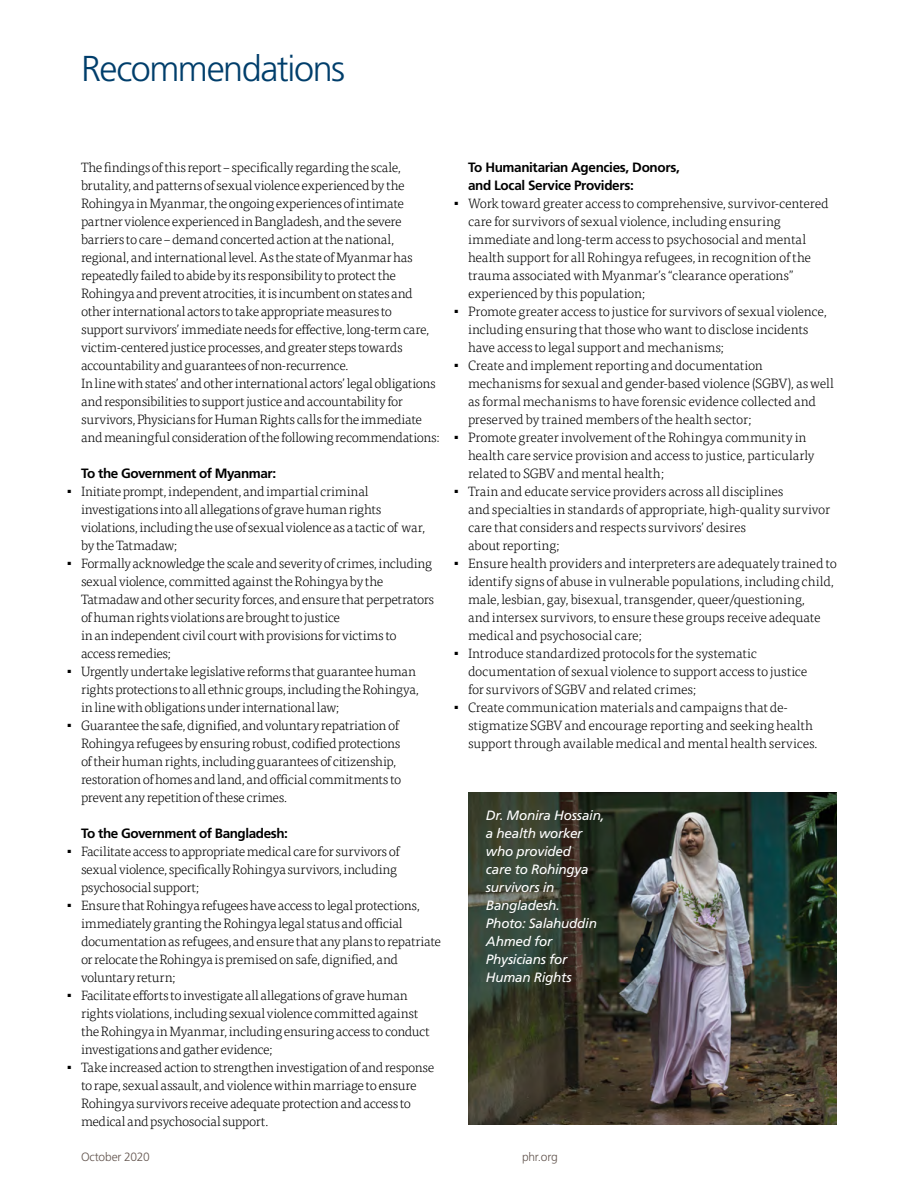
<style>
.page{position:relative;width:918px;height:1188px;background:#fff}
.page>*{position:absolute;margin:0;border:0;box-sizing:border-box;transform-origin:0 0}
.t1{font:300 36px "Frutiger LT Std";letter-spacing:-.04em;color:#003e6b}
.t2{font:300 13.5px/18px "Tisa OT";letter-spacing:-.02em;color:#000}
.t3{font:italic 13.5px/18px "Frutiger LT Std";letter-spacing:-.02em;color:#fff}
.t4{font:700 13.5px/18px "Frutiger LT Std";letter-spacing:-.03em;color:#000}
.t5{font:300 12px "Frutiger LT Std";letter-spacing:-.015em;color:#63554f}
</style>
<div class="page">
<img style="left:468px;top:792px;width:369px;height:333px">
<h1 class="t1" style="left:81px;top:48px;width:266px">Recommendations</h1>
<p class="t2" style="left:81px;top:158px;width:360px">The findings of this report – specifically regarding the scale, brutality, and patterns of sexual violence experienced by the Rohingya in Myanmar, the ongoing experiences of intimate partner violence experienced in Bangladesh, and the severe barriers to care – demand concerted action at the national, regional, and international level. As the state of Myanmar has repeatedly failed to abide by its responsibility to protect the Rohingya and prevent atrocities, it is incumbent on states and other international actors to take appropriate measures to<br>support survivors’ immediate needs for effective, long-term care, victim-centered justice processes, and greater steps towards accountability and guarantees of non-recurrence.<br>In line with states’ and other international actors’ legal obligations and responsibilities to support justice and accountability for survivors, Physicians for Human Rights calls for the immediate and meaningful consideration of the following recommendations:</p>
<p class="t4" style="left:81px;top:464px;width:197px">To the Government of Myanmar:</p>
<p class="t2" style="left:81px;top:482px;width:346px;text-indent:-14px"><sup>▪</sup> Initiate prompt, independent, and impartial criminal investigations into all allegations of grave human rights violations, including the use of sexual violence as a tactic of war, by the Tatmadaw;</p>
<p class="t2" style="left:81px;top:554px;width:355px;text-indent:-14px"><sup>▪</sup> Formally acknowledge the scale and severity of crimes, including sexual violence, committed against the Rohingya by the Tatmadaw and other security forces, and ensure that perpetrators of human rights violations are brought to justice<br>in an independent civil court with provisions for victims to access remedies;</p>
<p class="t2" style="left:81px;top:662px;width:340px;text-indent:-14px"><sup>▪</sup> Urgently undertake legislative reforms that guarantee human rights protections to all ethnic groups, including the Rohingya, in line with obligations under international law;</p>
<p class="t2" style="left:81px;top:716px;width:322px;text-indent:-14px"><sup>▪</sup> Guarantee the safe, dignified, and voluntary repatriation of Rohingya refugees by ensuring robust, codified protections of their human rights, including guarantees of citizenship, restoration of homes and land, and official commitments to prevent any repetition of these crimes.</p>
<p class="t4" style="left:81px;top:824px;width:209px">To the Government of Bangladesh:</p>
<p class="t2" style="left:81px;top:842px;width:320px;text-indent:-14px"><sup>▪</sup> Facilitate access to appropriate medical care for survivors of sexual violence, specifically Rohingya survivors, including psychosocial support;</p>
<p class="t2" style="left:81px;top:896px;width:362px;text-indent:-14px"><sup>▪</sup> Ensure that Rohingya refugees have access to legal protections, immediately granting the Rohingya legal status and official documentation as refugees, and ensure that any plans to repatriate or relocate the Rohingya is premised on safe, dignified, and voluntary return;</p>
<p class="t2" style="left:81px;top:986px;width:350px;text-indent:-14px"><sup>▪</sup> Facilitate efforts to investigate all allegations of grave human rights violations, including sexual violence committed against the Rohingya in Myanmar, including ensuring access to conduct investigations and gather evidence;</p>
<p class="t2" style="left:81px;top:1058px;width:355px;text-indent:-14px"><sup>▪</sup> Take increased action to strengthen investigation of and response to rape, sexual assault, and violence within marriage to ensure Rohingya survivors receive adequate protection and access to medical and psychosocial support.</p>
<p class="t4" style="left:468px;top:158px;width:213px">To Humanitarian Agencies, Donors, and Local Service Providers:</p>
<p class="t2" style="left:468px;top:195px;width:362px;text-indent:-14px"><sup>▪</sup> Work toward greater access to comprehensive, survivor-centered care for survivors of sexual violence, including ensuring immediate and long-term access to psychosocial and mental health support for all Rohingya refugees, in recognition of the trauma associated with Myanmar’s “clearance operations” experienced by this population;</p>
<p class="t2" style="left:468px;top:303px;width:360px;text-indent:-14px"><sup>▪</sup> Promote greater access to justice for survivors of sexual violence, including ensuring that those who want to disclose incidents have access to legal support and mechanisms;</p>
<p class="t2" style="left:468px;top:357px;width:368px;text-indent:-14px"><sup>▪</sup> Create and implement reporting and documentation mechanisms for sexual and gender-based violence (SGBV), as well as formal mechanisms to have forensic evidence collected and preserved by trained members of the health sector;</p>
<p class="t2" style="left:468px;top:429px;width:348px;text-indent:-14px"><sup>▪</sup> Promote greater involvement of the Rohingya community in health care service provision and access to justice, particularly related to SGBV and mental health;</p>
<p class="t2" style="left:468px;top:483px;width:364px;text-indent:-14px"><sup>▪</sup> Train and educate service providers across all disciplines<br>and specialties in standards of appropriate, high-quality survivor care that considers and respects survivors’ desires<br>about reporting;</p>
<p class="t2" style="left:468px;top:555px;width:371px;text-indent:-14px"><sup>▪</sup> Ensure health providers and interpreters are adequately trained to identify signs of abuse in vulnerable populations, including child, male, lesbian, gay, bisexual, transgender, queer/questioning,<br>and intersex survivors, to ensure these groups receive adequate medical and psychosocial care;</p>
<p class="t2" style="left:468px;top:645px;width:341px;text-indent:-14px"><sup>▪</sup> Introduce standardized protocols for the systematic documentation of sexual violence to support access to justice for survivors of SGBV and related crimes;</p>
<p class="t2" style="left:468px;top:699px;width:351px;text-indent:-14px"><sup>▪</sup> Create communication materials and campaigns that de&shy;stigmatize SGBV and encourage reporting and seeking health support through available medical and mental health services.</p>
<p class="t3" style="left:486px;top:807px;width:120px">Dr. Monira Hossain, a health worker who provided<br>care to Rohingya survivors in<br>Bangladesh.<br>Photo: Salahuddin<br>Ahmed for<br>Physicians for<br>Human Rights</p>
<p class="t5" style="left:81px;top:1150px;width:70px">October 2020</p>
<p class="t5" style="left:522px;top:1150px;width:37px">phr.org</p>
</div>
